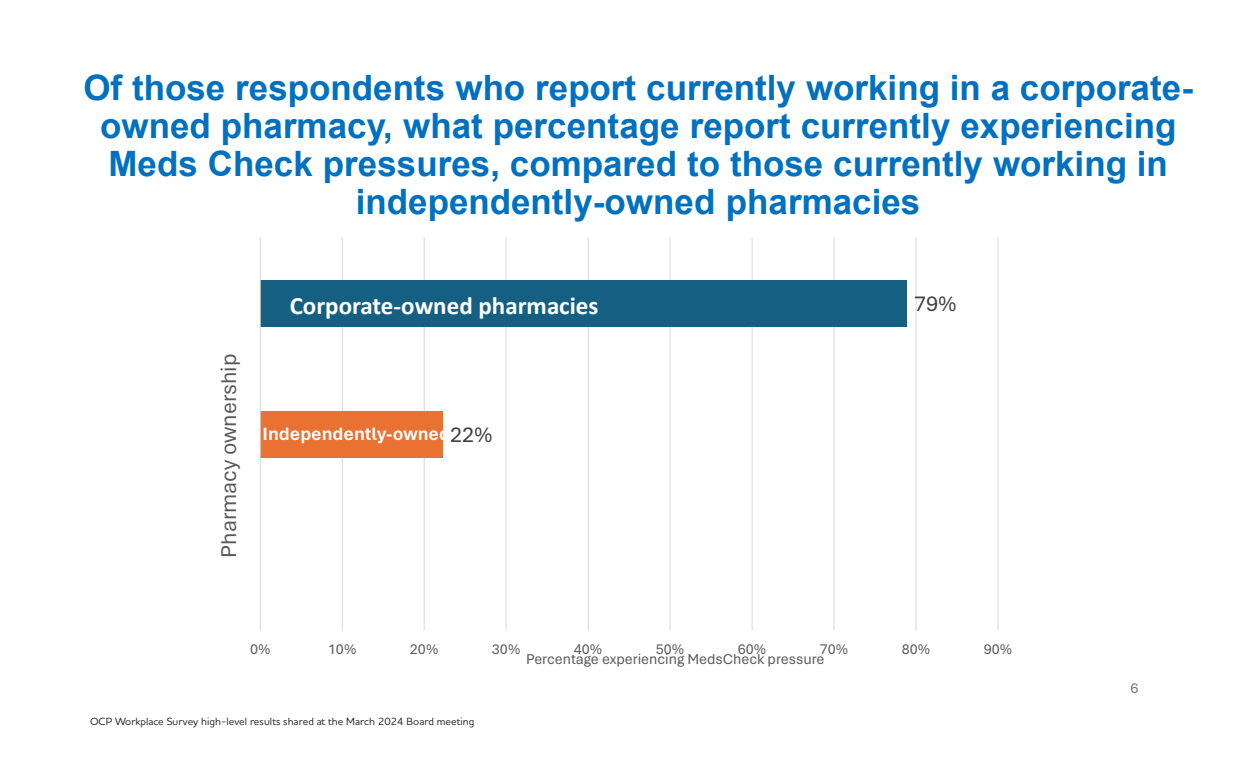
<style>
.page{position:relative;width:1260px;height:765px;background:#fff}
.page>*{position:absolute;margin:0;border:0;box-sizing:border-box;transform-origin:0 0}
.t1{font:700 35px/37.9px "Arial";color:#0070c0;text-align:center}
.t2{font:700 25px "Calibri";color:#fff}
.t3{font:22.5px "Aptos";color:#595959}
.t4{font:22.5px "Aptos";color:#404040}
.t5{font:700 18.75px "Aptos";color:#fff}
.t6{font:15px "Aptos";color:#595959}
.t7{font:15px "Aptos";color:#767676}
.Disclaimer_text_9_11{font:500 10.62px "Houschka Pro";letter-spacing:.005em;color:#231f20}
</style>
<div class="page">
<hr style="left:342px;top:238px;width:1px;height:393px;background:#d9d9d9">
<hr style="left:424px;top:238px;width:1px;height:393px;background:#d9d9d9">
<hr style="left:506px;top:238px;width:1px;height:393px;background:#d9d9d9">
<hr style="left:588px;top:238px;width:1px;height:393px;background:#d9d9d9">
<hr style="left:670px;top:238px;width:1px;height:393px;background:#d9d9d9">
<hr style="left:752px;top:238px;width:1px;height:393px;background:#d9d9d9">
<hr style="left:834px;top:238px;width:1px;height:393px;background:#d9d9d9">
<hr style="left:916px;top:238px;width:1px;height:393px;background:#d9d9d9">
<hr style="left:997px;top:238px;width:1px;height:393px;background:#d9d9d9">
<div style="left:260px;top:411px;width:183px;height:46px;background:#e97132"></div>
<div style="left:260px;top:280px;width:647px;height:46px;background:#156082"></div>
<hr style="left:260px;top:238px;width:1px;height:393px;background:#d9d9d9">
<p class="t1" style="left:83px;top:70px;width:1111px">Of those respondents who report currently working in a corporate&shy;owned pharmacy, what percentage report currently experiencing Meds Check pressures, compared to those currently working in independently-owned pharmacies</p>
<p class="t3" style="left:213px;top:558px;width:205px;rotate:-90deg">Pharmacy ownership</p>
<p class="t2" style="left:290px;top:288px;width:310px">Corporate-owned pharmacies</p>
<p class="t4" style="left:450px;top:419px;width:44px">22%</p>
<p class="t5" style="left:263px;top:421px;width:189px">Independently-owned</p>
<p class="t4" style="left:914px;top:288px;width:44px">79%</p>
<p class="t6" style="left:250px;top:639px;width:22px">0%</p>
<p class="t6" style="left:328px;top:639px;width:30px">10%</p>
<p class="t6" style="left:410px;top:639px;width:30px">20%</p>
<p class="t6" style="left:492px;top:639px;width:30px">30%</p>
<p class="t6" style="left:574px;top:639px;width:30px">40%</p>
<p class="t6" style="left:656px;top:639px;width:30px">50%</p>
<p class="t6" style="left:738px;top:639px;width:30px">60%</p>
<p class="t6" style="left:820px;top:639px;width:30px">70%</p>
<p class="t6" style="left:902px;top:639px;width:30px">80%</p>
<p class="t6" style="left:984px;top:639px;width:30px">90%</p>
<p class="t6" style="left:526px;top:649px;width:300px">Percentage experiencing MedsCheck pressure</p>
<p class="Disclaimer_text_9_11" style="left:90px;top:715px;width:386px">OCP Workplace Survey high-level results shared at the March 2024 Board meeting</p>
<p class="t7" style="left:1130px;top:678px;width:10px">6</p>
</div>
